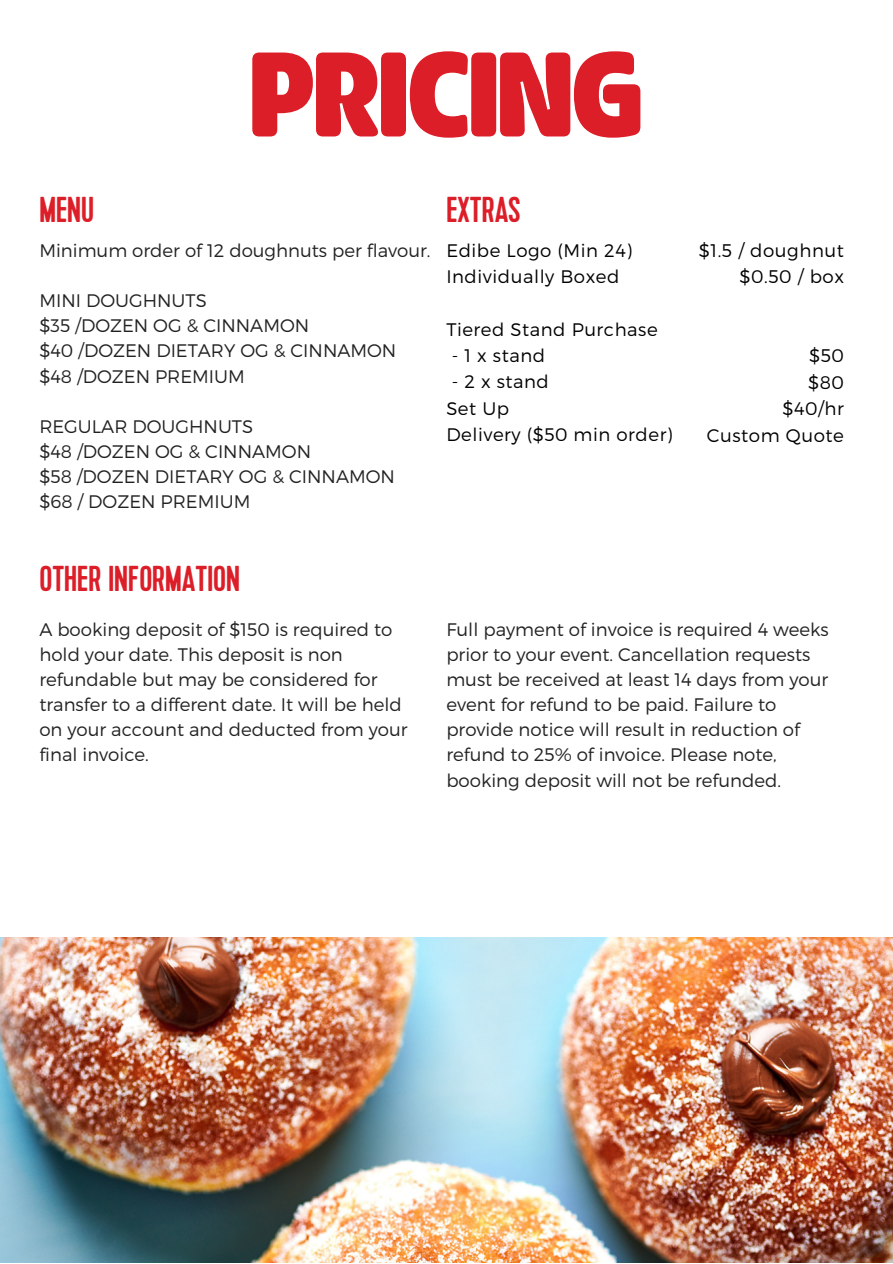
<style>
.page{position:relative;width:893px;height:1264px;background:#fff}
.page>*{position:absolute;margin:0;border:0;box-sizing:border-box;transform-origin:0 0}
.t1{font:119.85px "Doughy";color:#dc1e28}
.t2{font:36px "Kapra";color:#dc1e28}
.t3{font:300 18.15px/25.2px "Montserrat";color:#222}
.t4{font:300 18.15px "Montserrat";letter-spacing:.03em;color:#000}
</style>
<div class="page">
<img style="left:0;top:937px;width:892px;height:325px">
<p class="t1" style="left:250px;top:17px;width:393px">PRICING</p>
<p class="t2" style="left:39px;top:195px;width:56px">MENU</p>
<p class="t3" style="left:39px;top:237px;width:392px">Minimum order of 12 doughnuts per flavour.</p>
<p class="t3" style="left:39px;top:287px;width:169px">MINI DOUGHNUTS</p>
<p class="t3" style="left:39px;top:312px;width:271px">$35 /DOZEN OG &amp; CINNAMON</p>
<p class="t3" style="left:39px;top:337px;width:358px">$40 /DOZEN DIETARY OG &amp; CINNAMON</p>
<p class="t3" style="left:39px;top:362px;width:207px">$48 /DOZEN PREMIUM</p>
<p class="t3" style="left:39px;top:413px;width:215px">REGULAR DOUGHNUTS</p>
<p class="t3" style="left:39px;top:438px;width:273px">$48 /DOZEN OG &amp; CINNAMON</p>
<p class="t3" style="left:39px;top:463px;width:357px">$58 /DOZEN DIETARY OG &amp; CINNAMON</p>
<p class="t3" style="left:39px;top:488px;width:212px">$68 / DOZEN PREMIUM</p>
<p class="t2" style="left:446px;top:195px;width:75px">EXTRAS</p>
<p class="t4" style="left:446px;top:239px;width:187px">Edibe Logo (Min 24)</p>
<p class="t4" style="left:446px;top:265px;width:174px">Individually Boxed</p>
<p class="t4" style="left:446px;top:317px;width:213px">Tiered Stand Purchase</p>
<p class="t4" style="left:452px;top:344px;width:95px">- 1 x stand</p>
<p class="t4" style="left:452px;top:370px;width:99px">- 2 x stand</p>
<p class="t4" style="left:446px;top:396px;width:64px">Set Up</p>
<p class="t4" style="left:446px;top:422px;width:228px">Delivery ($50 min order)</p>
<p class="t4" style="left:698px;top:239px;width:147px">$1.5 / doughnut</p>
<p class="t4" style="left:739px;top:265px;width:106px">$0.50 / box</p>
<p class="t4" style="left:809px;top:344px;width:36px">$50</p>
<p class="t4" style="left:808px;top:370px;width:37px">$80</p>
<p class="t4" style="left:782px;top:397px;width:63px">$40/hr</p>
<p class="t4" style="left:706px;top:423px;width:139px">Custom Quote</p>
<p class="t2" style="left:39px;top:564px;width:202px">OTHER INFORMATION</p>
<p class="t3" style="left:39px;top:615px;width:370px">A booking deposit of $150 is required to hold your date. This deposit is non refundable but may be considered for transfer to a different date. It will be held on your account and deducted from your final invoice.</p>
<p class="t3" style="left:446px;top:615px;width:384px">Full payment of invoice is required 4 weeks prior to your event. Cancellation requests must be received at least 14 days from your event for refund to be paid. Failure to provide notice will result in reduction of refund to 25% of invoice. Please note, booking deposit will not be refunded.</p>
</div>
